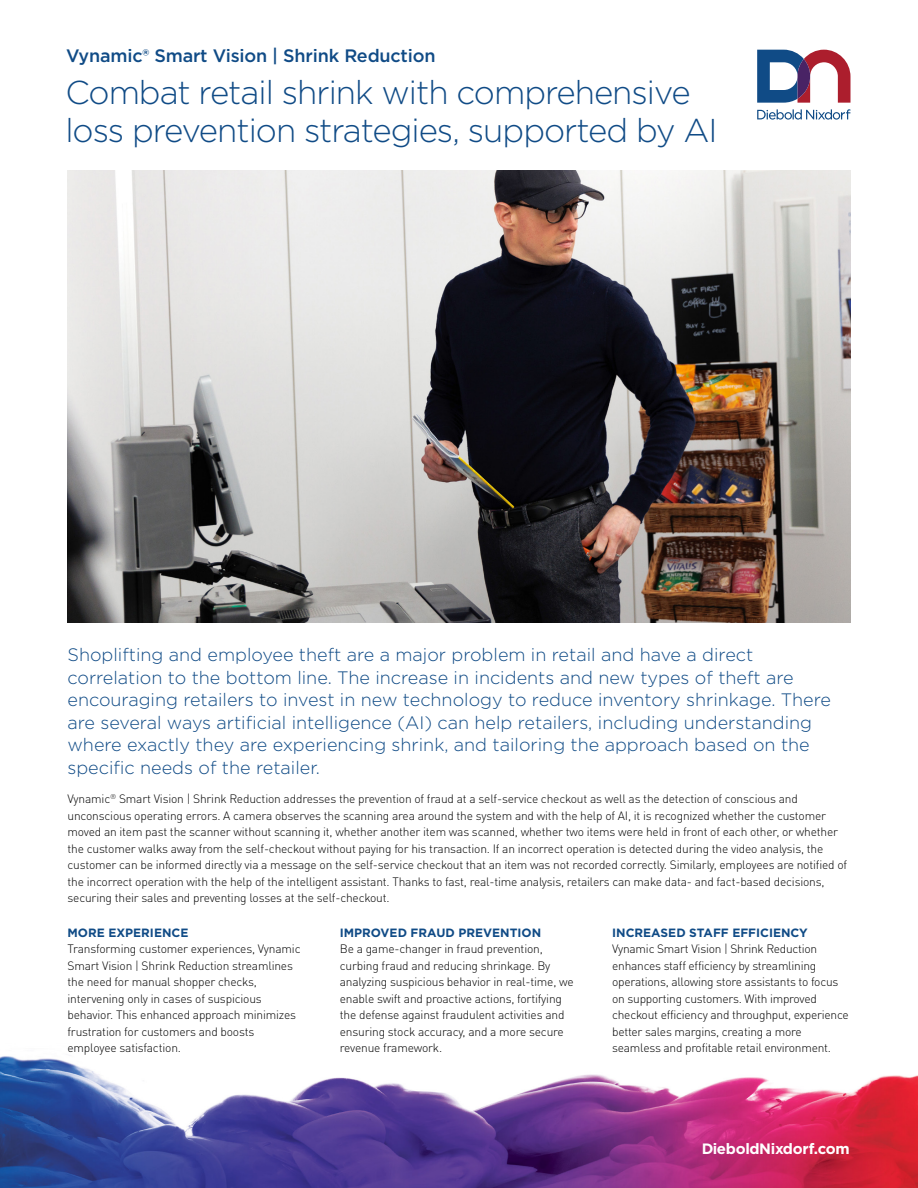
<style>
.page{position:relative;width:918px;height:1188px;background:#fff}
.page>*{position:absolute;margin:0;border:0;box-sizing:border-box;transform-origin:0 0}
.t1{font:300 33px/37.5px "Gotham";letter-spacing:-.03em;color:#104b86}
.t2{font:300 18px/22.5px "Gotham";color:#104b86}
.t3{font:500 18px "Gotham";letter-spacing:-.01em;color:#104b86}
.t4{font:700 15px "Gotham";letter-spacing:-.02em;color:#fff}
.t5{font:300 12px/16.5px "DIN Pro";letter-spacing:-.015em;color:#000}
.t6{font:700 12px "Gotham";color:#104b86}
</style>
<div class="page">
<img style="left:0;top:1056px;width:918px;height:132px">
<svg style="left:757px;top:50px;width:93px;height:53px"></svg>
<svg style="left:757px;top:109px;width:93px;height:11px"></svg>
<img style="left:68px;top:170px;width:782px;height:452px">
<h2 class="t3" style="left:66px;top:44px;width:371px">Vynamic® Smart Vision | Shrink Reduction</h2>
<h1 class="t1" style="left:65px;top:73px;width:654px">Combat retail shrink with comprehensive loss prevention strategies, supported by AI</h1>
<p class="t2" style="left:68px;top:643px;width:765px">Shoplifting and employee theft are a major problem in retail and have a direct correlation to the bottom line. The increase in incidents and new types of theft are encouraging retailers to invest in new technology to reduce inventory shrinkage. There are several ways artificial intelligence (AI) can help retailers, including understanding where exactly they are experiencing shrink, and tailoring the approach based on the specific needs of the retailer.</p>
<p class="t5" style="left:68px;top:790px;width:781px">Vynamic<sup>®</sup> Smart Vision | Shrink Reduction addresses the prevention of fraud at a self-service checkout as well as the detection of conscious and unconscious operating errors. A camera observes the scanning area around the system and with the help of AI, it is recognized whether the customer moved an item past the scanner without scanning it, whether another item was scanned, whether two items were held in front of each other, or whether the customer walks away from the self-checkout without paying for his transaction. If an incorrect operation is detected during the video analysis, the customer can be informed directly via a message on the self-service checkout that an item was not recorded correctly. Similarly, employees are notified of the incorrect operation with the help of the intelligent assistant. Thanks to fast, real-time analysis, retailers can make data- and fact-based decisions, securing their sales and preventing losses at the self-checkout.</p>
<p class="t6" style="left:68px;top:924px;width:122px">MORE EXPERIENCE</p>
<p class="t5" style="left:68px;top:940px;width:235px">Transforming customer experiences, Vynamic Smart Vision | Shrink Reduction streamlines the need for manual shopper checks, intervening only in cases of suspicious behavior. This enhanced approach minimizes frustration for customers and boosts employee satisfaction.</p>
<p class="t6" style="left:340px;top:924px;width:203px">IMPROVED FRAUD PREVENTION</p>
<p class="t5" style="left:340px;top:940px;width:235px">Be a game-changer in fraud prevention, curbing fraud and reducing shrinkage. By analyzing suspicious behavior in real-time, we enable swift and proactive actions, fortifying the defense against fraudulent activities and ensuring stock accuracy, and a more secure revenue framework.</p>
<p class="t6" style="left:612px;top:924px;width:197px">INCREASED STAFF EFFICIENCY</p>
<p class="t5" style="left:612px;top:940px;width:238px">Vynamic Smart Vision | Shrink Reduction enhances staff efficiency by streamlining operations, allowing store assistants to focus on supporting customers. With improved checkout efficiency and throughput, experience better sales margins, creating a more seamless and profitable retail environment.</p>
<p class="t4" style="left:702px;top:1139px;width:150px">DieboldNixdorf.com</p>
</div>
